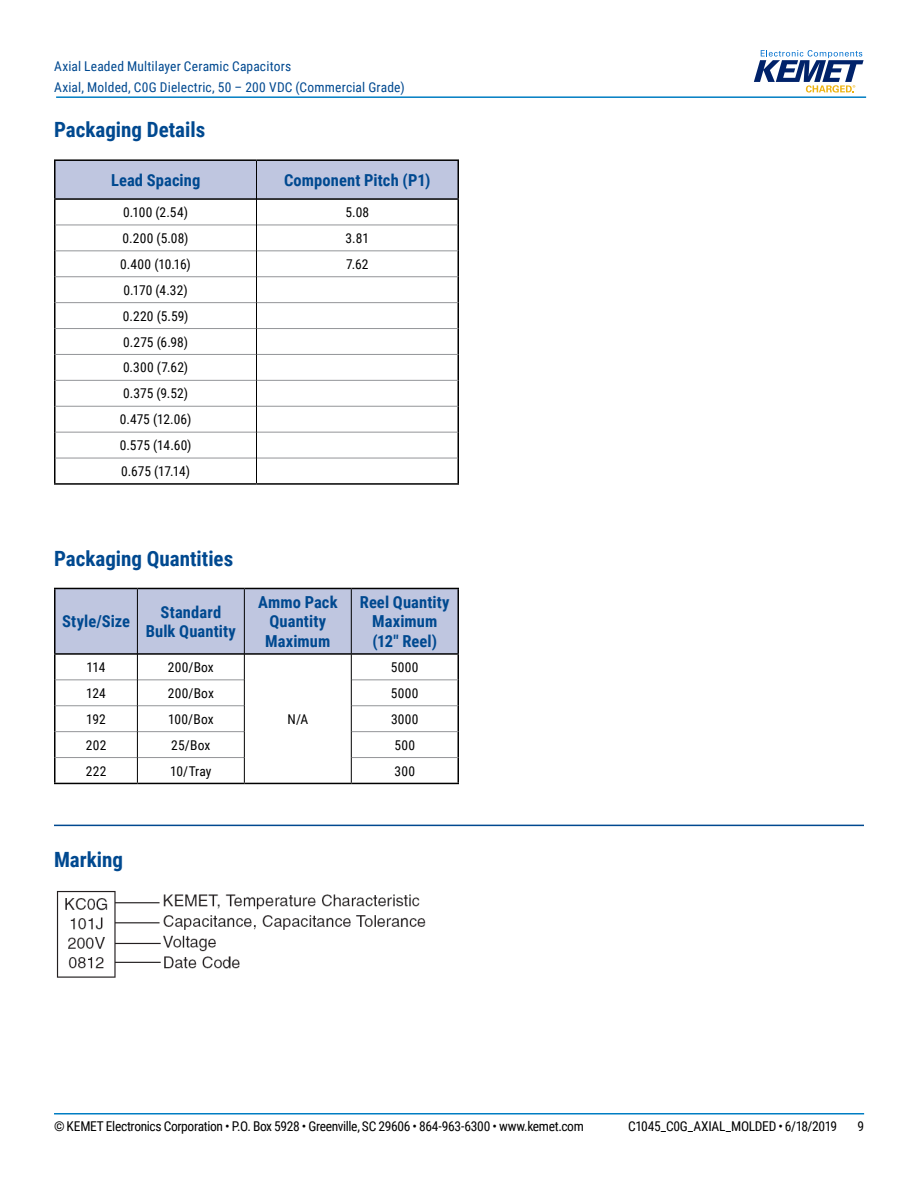
<style>
.page{position:relative;width:918px;height:1188px;background:#fff}
.page>*{position:absolute;margin:0;border:0;box-sizing:border-box;transform-origin:0 0}
.t1{font:700 21px "Roboto Condensed";color:#004990}
.t2{font:700 16.5px/19.8px "Roboto Condensed";letter-spacing:.005em;color:#004990;text-align:center}
.t3{font:13.5px "Roboto Condensed";letter-spacing:-.015em;color:#000}
.t4{font:13.5px/21px "Roboto Condensed";letter-spacing:.015em;color:#004990}
.t5{font:13.5px/26px "Roboto Condensed";letter-spacing:.005em;color:#000}
</style>
<div class="page">
<hr style="left:54px;top:1113px;width:810px;height:2px;background:#007dc3">
<hr style="left:56px;top:96px;width:810px;height:2px;background:#007dc3">
<svg style="left:754px;top:50px;width:110px;height:43px"></svg>
<hr style="left:54px;top:825px;width:810px;height:1px;background:#004990">
<hr style="left:54px;top:159px;width:202px;height:2px;background:#000">
<hr style="left:54px;top:161px;width:2px;height:37px;background:#000">
<hr style="left:256px;top:159px;width:203px;height:2px;background:#000">
<hr style="left:54px;top:198px;width:202px;height:2px;background:#000">
<hr style="left:54px;top:200px;width:2px;height:25px;background:#000">
<hr style="left:54px;top:225px;width:2px;height:26px;background:#000">
<hr style="left:54px;top:251px;width:2px;height:26px;background:#000">
<hr style="left:54px;top:277px;width:2px;height:26px;background:#000">
<hr style="left:54px;top:303px;width:2px;height:26px;background:#000">
<hr style="left:54px;top:329px;width:2px;height:25px;background:#000">
<hr style="left:54px;top:354px;width:2px;height:26px;background:#000">
<hr style="left:54px;top:380px;width:2px;height:26px;background:#000">
<hr style="left:54px;top:406px;width:2px;height:26px;background:#000">
<hr style="left:54px;top:432px;width:2px;height:26px;background:#000">
<hr style="left:54px;top:458px;width:2px;height:25px;background:#000">
<hr style="left:54px;top:483px;width:202px;height:2px;background:#000">
<hr style="left:256px;top:483px;width:203px;height:2px;background:#000">
<svg style="left:55px;top:160px;width:404px;height:323px"></svg>
<hr style="left:54px;top:588px;width:83px;height:1px;background:#000">
<hr style="left:54px;top:589px;width:2px;height:64px;background:#000">
<hr style="left:54px;top:653px;width:83px;height:2px;background:#000">
<hr style="left:54px;top:655px;width:2px;height:25px;background:#000">
<hr style="left:54px;top:680px;width:2px;height:26px;background:#000">
<hr style="left:54px;top:706px;width:2px;height:26px;background:#000">
<hr style="left:54px;top:732px;width:2px;height:26px;background:#000">
<hr style="left:54px;top:758px;width:2px;height:25px;background:#000">
<hr style="left:54px;top:783px;width:83px;height:1px;background:#000">
<hr style="left:137px;top:783px;width:107px;height:1px;background:#000">
<hr style="left:244px;top:783px;width:107px;height:1px;background:#000">
<hr style="left:351px;top:783px;width:108px;height:1px;background:#000">
<svg style="left:55px;top:588px;width:404px;height:195px"></svg>
<img style="left:56px;top:890px;width:370px;height:88px">
<p class="t4" style="left:54px;top:55px;width:352px">Axial Leaded Multilayer Ceramic Capacitors<br>Axial, Molded, C0G Dielectric, 50 – 200 VDC (Commercial Grade)</p>
<h1 class="t1" style="left:54px;top:115px;width:153px">Packaging Details</h1>
<p class="t2" style="left:111px;top:169px;width:91px">Lead Spacing</p>
<p class="t2" style="left:284px;top:169px;width:148px">Component Pitch (P1)</p>
<p class="t3" style="left:123px;top:203px;width:66px">0.100 (2.54)</p>
<p class="t3" style="left:345px;top:203px;width:25px">5.08</p>
<p class="t3" style="left:123px;top:229px;width:67px">0.200 (5.08)</p>
<p class="t3" style="left:346px;top:229px;width:25px">3.81</p>
<p class="t3" style="left:120px;top:255px;width:72px">0.400 (10.16)</p>
<p class="t3" style="left:346px;top:255px;width:24px">7.62</p>
<p class="t5" style="left:120px;top:276px;width:73px">0.170 (4.32)<br>0.220 (5.59)<br>0.275 (6.98)<br>0.300 (7.62)<br>0.375 (9.52)<br>0.475 (12.06)<br>0.575 (14.60)<br>0.675 (17.14)</p>
<h1 class="t1" style="left:54px;top:543px;width:181px">Packaging Quantities</h1>
<p class="t2" style="left:62px;top:611px;width:70px">Style/Size</p>
<p class="t2" style="left:146px;top:601px;width:92px">Standard<br>Bulk Quantity</p>
<p class="t2" style="left:258px;top:591px;width:81px">Ammo Pack<br>Quantity<br>Maximum</p>
<p class="t2" style="left:360px;top:591px;width:91px">Reel Quantity<br>Maximum (12" Reel)</p>
<p class="t3" style="left:87px;top:658px;width:20px">114</p>
<p class="t3" style="left:168px;top:658px;width:48px">200/Box</p>
<p class="t3" style="left:391px;top:658px;width:29px">5000</p>
<p class="t3" style="left:86px;top:684px;width:21px">124</p>
<p class="t3" style="left:168px;top:684px;width:48px">200/Box</p>
<p class="t3" style="left:391px;top:684px;width:29px">5000</p>
<p class="t3" style="left:86px;top:709px;width:21px">192</p>
<p class="t3" style="left:168px;top:709px;width:47px">100/Box</p>
<p class="t3" style="left:391px;top:709px;width:29px">3000</p>
<p class="t3" style="left:86px;top:735px;width:22px">202</p>
<p class="t3" style="left:171px;top:735px;width:41px">25/Box</p>
<p class="t3" style="left:394px;top:735px;width:22px">500</p>
<p class="t3" style="left:86px;top:761px;width:22px">222</p>
<p class="t3" style="left:170px;top:761px;width:43px">10/Tray</p>
<p class="t3" style="left:395px;top:761px;width:22px">300</p>
<p class="t3" style="left:287px;top:710px;width:22px">N/A</p>
<h1 class="t1" style="left:54px;top:844px;width:71px">Marking</h1>
<p class="t3" style="left:54px;top:1116px;width:531px">© KEMET Electronics Corporation • P.O. Box 5928 • Greenville, SC 29606 • 864-963-6300 • www.kemet.com</p>
<p class="t3" style="left:628px;top:1116px;width:210px">C1045_C0G_AXIAL_MOLDED • 6/18/2019</p>
<p class="t3" style="left:857px;top:1116px;width:8px">9</p>
</div>
